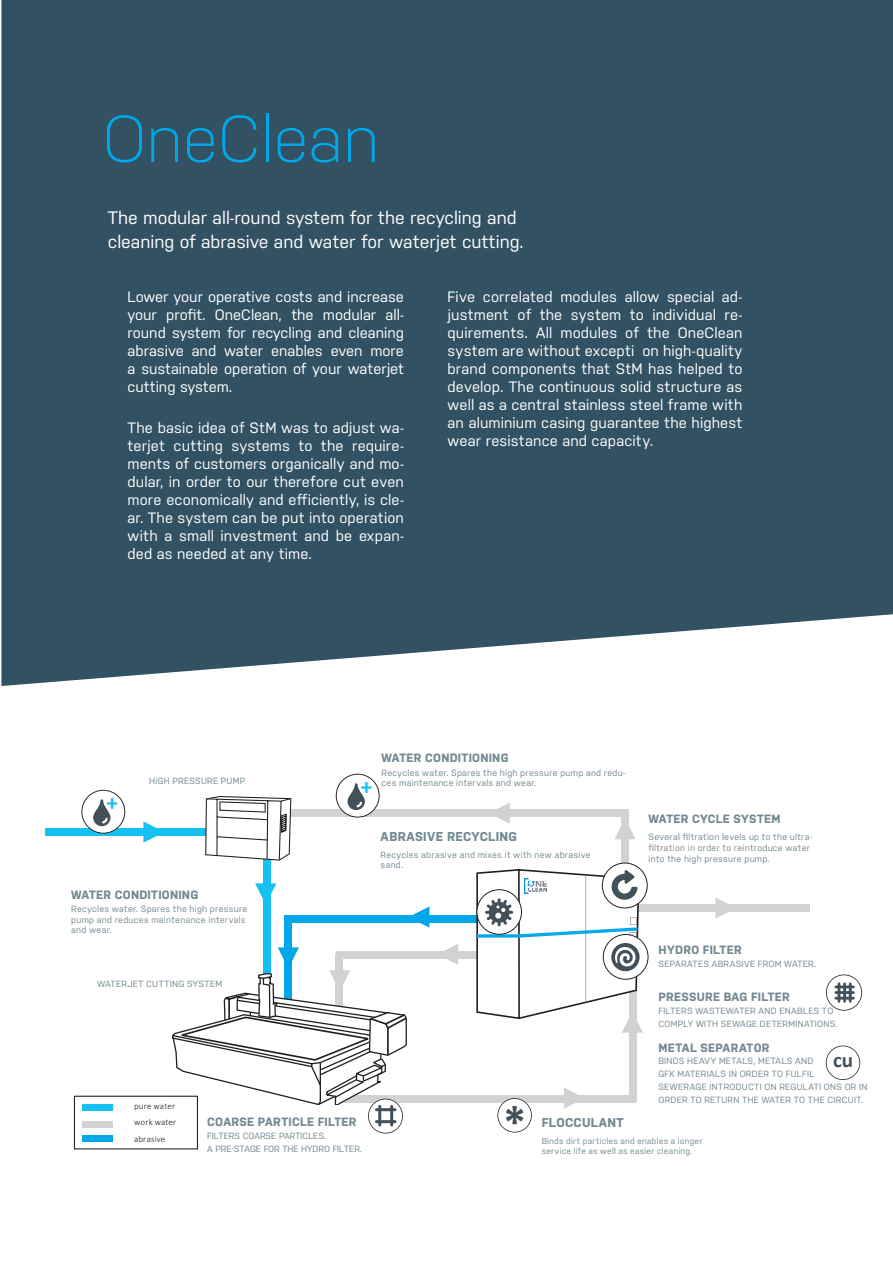
<style>
.page{position:relative;width:893px;height:1263px;background:#fff}
.page>*{position:absolute;margin:0;border:0;box-sizing:border-box;transform-origin:0 0}
.t1{font:300 66px "Nudista";color:#00a7e9}
.t2{font:700 46.95px "Calibri";color:#425159}
.t3{font:700 23.1px "Calibri";color:#15c0f2}
.t4{font:700 21px "Calibri";color:#425159}
.t5{font:18px/24px "Nudista";color:#fff}
.t6{font:15px/18px "Nudista";letter-spacing:.005em;color:#fff;text-align:justify}
.t7{font:700 12.75px "Nudista";letter-spacing:.02em;color:#728993}
.t8{font:700 12px "Nudista";letter-spacing:.02em;color:#728993}
.t9{font:9px/12.8px "Nudista";letter-spacing:.03em;color:#728993}
.t10{font:9px/12.8px "Nudista";color:#728993}
.t11{font:300 9px/16.5px "Calibri";letter-spacing:.02em;color:#231f20}
.t12{font:8.55px/10.2px "Nudista";letter-spacing:.025em;color:#728993}
.s1{color:#fff}
</style>
<div class="page">
<div style="left:1px;top:0;width:892px;height:686px;background:#325162"></div>
<div style="left:46px;top:829px;width:237px;height:7px;background:#15c0f2"></div>
<svg style="left:826px;top:1045px;width:34px;height:35px"></svg>
<svg style="left:826px;top:974px;width:36px;height:37px"></svg>
<svg style="left:74px;top:774px;width:735px;height:375px"></svg>
<img style="left:524px;top:878px;width:22px;height:16px">
<h1 class="t1" style="left:103px;top:91px;width:278px">OneClean</h1>
<p class="t5" style="left:108px;top:204px;width:417px">The modular all-round system for the recycling and cleaning of abrasive and water for waterjet cutting.</p>
<p class="t6" style="left:128px;top:286px;width:278px">Lower your operative costs and increase your profit. OneClean, the modular all&shy;round system for recycling and cleaning abrasive and water enables even more a sustainable operation of your waterjet cutting system.</p>
<p class="t6" style="left:128px;top:417px;width:278px">The basic idea of StM was to adjust wa&shy;terjet cutting systems to the require&shy;ments of customers organically and mo&shy;dular, in order to our therefore cut even more economically and efficiently, is cle&shy;ar. The system can be put into operation with a small investment and be expan&shy;ded as needed at any time.</p>
<p class="t6" style="left:448px;top:286px;width:296px">Five correlated modules allow special ad&shy;justment of the system to individual re&shy;quirements. All modules of the OneClean system are without excepti on high-quality brand components that StM has helped to develop. The continuous solid structure as well as a central stainless steel frame with an aluminium casing guarantee the highest wear resistance and capacity.</p>
<h3 class="t3" style="left:106px;top:786px;width:13px">+</h3>
<p class="t9" style="left:149px;top:774px;width:97px">HiGH PRESSURE PUMP</p>
<p class="t8" style="left:71px;top:886px;width:129px">WATER CONDITIONING</p>
<p class="t9" style="left:71px;top:903px;width:178px;line-height:10.4px">Recycles water. Spares the high pressure pump and reduces maintenance intervals and wear.</p>
<p class="t9" style="left:98px;top:977px;width:126px">WATERJET CUTTING SYSTEM</p>
<h3 class="t3" style="left:361px;top:770px;width:13px">+</h3>
<p class="t11" style="left:134px;top:1097px;width:44px">pure water work water abrasive</p>
<p class="t8" style="left:207px;top:1113px;width:151px">COARSE PARTICLE FILTER</p>
<p class="t10" style="left:207px;top:1129px;width:156px">FILTERS COARSE PARTICLES.<br>A PRE-STAGE FOR THE HYDRO FILTER.</p>
<p class="t8" style="left:382px;top:749px;width:129px">WATER CONDITIONING</p>
<p class="t9" style="left:382px;top:766px;width:245px;line-height:10.4px">Recycles water. Spares the high pressure pump and redu&shy;ces maintenance intervals and wear.</p>
<p class="t7" style="left:381px;top:827px;width:138px">ABRASIVE RECYCLING</p>
<p class="t9" style="left:381px;top:848px;width:211px;line-height:10.8px">Recycles abrasive and mixes it with new abrasive sand.</p>
<p class="t8" style="left:649px;top:810px;width:134px">WATER CYCLE SYSTEM</p>
<p class="t9" style="left:649px;top:831px;width:165px;line-height:10.8px">Several filtration levels up to the ultra&shy;filtration in order to reintroduce water into the high pressure pump.</p>
<p class="t8" style="left:658px;top:941px;width:85px">HYDRO FILTER</p>
<p class="t9" style="left:658px;top:956px;width:159px">SEPARATES ABRASIVE FROM WATER.</p>
<p class="t8" style="left:658px;top:988px;width:133px">PRESSURE BAG FILTER</p>
<p class="t9" style="left:658px;top:1004px;width:181px">FILTERS WASTEWATER AND ENABLES TO<br>COMPLY WITH SEWAGE DETERMINATIONS.</p>
<p class="t8" style="left:658px;top:1038px;width:113px">METAL SEPARATOR</p>
<p class="t9" style="left:658px;top:1054px;width:211px">BINDS HEAVY METALS, METALS AND <span class="s1">LLLLLLL </span>GFK MATERIALS IN ORDER TO FULFIL<br>SEWERAGE INTRODUCTI ON REGULATI ONS OR IN ORDER TO RETURN THE WATER TO THE CIRCUIT.</p>
<h3 class="t4" style="left:833px;top:1045px;width:22px">cu</h3>
<h2 class="t2" style="left:503px;top:1090px;width:25px">*</h2>
<p class="t7" style="left:542px;top:1114px;width:84px">FLOCCULANT</p>
<p class="t12" style="left:542px;top:1135px;width:162px">Binds dirt particles and enables a longer service life as well as easier cleaning.</p>
</div>
